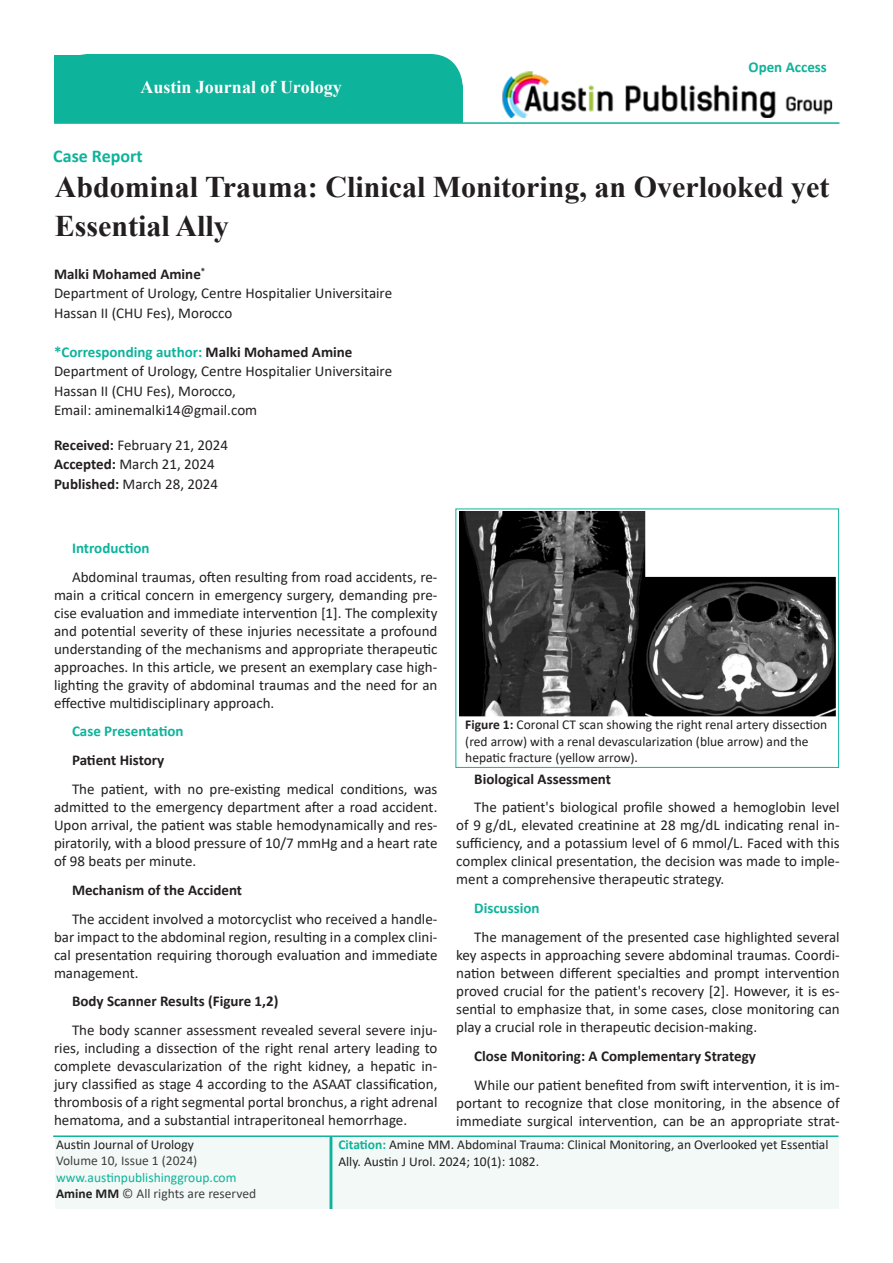
<style>
.page{position:relative;width:893px;height:1263px;background:#fff}
.page>*{position:absolute;margin:0;border:0;box-sizing:border-box;transform-origin:0 0}
.t1{font:700 30px/39px "Times New Roman";color:#231f20}
.t2{font:700 18px "Times New Roman";color:#fff}
.t3{font:700 18px "Calibri";color:#0eb39b}
.t4{font:15px/18px "Calibri";color:#231f20;text-align:justify}
.t5{font:700 15px "Calibri";color:#231f20}
.t6{font:700 15px "Calibri";color:#0eb39b}
.t7{font:13.5px/16.5px "Calibri";color:#231f20}
.t8{font:13.5px/16.5px "Calibri";color:#414042}
.s1{color:#231f20}
.s2{font-weight:700}
.s3{color:#0eb39b}
.s4{font-weight:700;color:#231f20}
.s5{font-weight:700;color:#0eb29a}
</style>
<div class="page">
<div style="left:55px;top:54px;width:408px;height:69px;background:#0eb39b;border-radius:33px"></div>
<img style="left:502px;top:71px;width:331px;height:46px">
<div style="left:55px;top:1138px;width:783px;height:71px;background:#f2f9f6"></div>
<div style="left:335px;top:86px;width:128px;height:37px;background:#0eb39b"></div>
<div style="left:330px;top:1136px;width:2px;height:73px;border:2px solid #0eb39b"></div>
<hr style="left:54px;top:122px;width:785px;height:2px;background:#0eb39b">
<hr style="left:53px;top:1135px;width:785px;height:2px;background:#0eb39b">
<div style="left:455px;top:508px;width:384px;height:260px;border:1px solid #0eb39b"></div>
<img style="left:459px;top:512px;width:377px;height:204px">
<p class="t2" style="left:140px;top:74px;width:203px">Austin Journal of Urology</p>
<p class="t6" style="left:748px;top:57px;width:80px">Open Access</p>
<p class="t3" style="left:53px;top:144px;width:91px">Case Report</p>
<p class="t1" style="left:55px;top:166px;width:776px">Abdominal Trauma: Clinical Monitoring, an Overlooked yet<br>Essential Ally</p>
<p class="t5" style="left:54px;top:263px;width:153px">Malki Mohamed Amine<sup>*</sup></p>
<p class="t4" style="left:54px;top:283px;width:340px;line-height:19.5px">Department of Urology, Centre Hospitalier Universitaire<br>Hassan II (CHU Fes), Morocco</p>
<p class="t6" style="left:54px;top:341px;width:300px">*Corresponding author: <span class="s1">Malki Mohamed Amine</span></p>
<p class="t4" style="left:54px;top:361px;width:340px;line-height:19.5px">Department of Urology, Centre Hospitalier Universitaire<br>Hassan II (CHU Fes), Morocco,</p>
<p class="t4" style="left:54px;top:401px;width:205px">Email: aminemalki14@gmail.com</p>
<p class="t4" style="left:54px;top:435px;width:175px"><span class="s2">Received:</span> February 21, 2024</p>
<p class="t4" style="left:54px;top:455px;width:162px"><span class="s2">Accepted:</span> March 21, 2024</p>
<p class="t4" style="left:54px;top:474px;width:166px"><span class="s2">Published:</span> March 28, 2024</p>
<p class="t6" style="left:72px;top:537px;width:79px">Introduction</p>
<p class="t4" style="left:54px;top:567px;width:385px;text-indent:18px">Abdominal traumas, often resulting from road accidents, re&shy;main a critical concern in emergency surgery, demanding pre&shy;cise evaluation and immediate intervention [1]. The complexity and potential severity of these injuries necessitate a profound understanding of the mechanisms and appropriate therapeutic approaches. In this article, we present an exemplary case high&shy;lighting the gravity of abdominal traumas and the need for an effective multidisciplinary approach.</p>
<p class="t6" style="left:72px;top:721px;width:113px">Case Presentation</p>
<p class="t5" style="left:72px;top:750px;width:94px">Patient History</p>
<p class="t4" style="left:54px;top:780px;width:385px;text-indent:18px">The patient, with no pre-existing medical conditions, was admitted to the emergency department after a road accident.<br>Upon arrival, the patient was stable hemodynamically and res&shy;piratorily, with a blood pressure of 10/7 mmHg and a heart rate of 98 beats per minute.</p>
<p class="t5" style="left:72px;top:879px;width:172px">Mechanism of the Accident</p>
<p class="t4" style="left:54px;top:909px;width:385px;text-indent:18px">The accident involved a motorcyclist who received a handle&shy;bar impact to the abdominal region, resulting in a complex clini&shy;cal presentation requiring thorough evaluation and immediate management.</p>
<p class="t5" style="left:72px;top:991px;width:208px">Body Scanner Results (Figure 1,2)</p>
<p class="t4" style="left:54px;top:1021px;width:385px;text-indent:18px">The body scanner assessment revealed several severe inju&shy;ries, including a dissection of the right renal artery leading to complete devascularization of the right kidney, a hepatic in&shy;jury classified as stage 4 according to the ASAAT classification, thrombosis of a right segmental portal bronchus, a right adrenal hematoma, and a substantial intraperitoneal hemorrhage.</p>
<p class="t7" style="left:465px;top:716px;width:364px"><span class="s2">Figure 1:</span> Coronal CT scan showing the right renal artery dissection (red arrow) with a renal devascularization (blue arrow) and the hepatic fracture (yellow arrow).</p>
<p class="t5" style="left:474px;top:768px;width:138px">Biological Assessment</p>
<p class="t4" style="left:456px;top:798px;width:385px;text-indent:18px">The patient's biological profile showed a hemoglobin level of 9 g/dL, elevated creatinine at 28 mg/dL indicating renal in&shy;sufficiency, and a potassium level of 6 mmol/L. Faced with this complex clinical presentation, the decision was made to imple&shy;ment a comprehensive therapeutic strategy.</p>
<p class="t6" style="left:474px;top:897px;width:67px">Discussion</p>
<p class="t4" style="left:456px;top:927px;width:385px;text-indent:18px">The management of the presented case highlighted several key aspects in approaching severe abdominal traumas. Coordi&shy;nation between different specialties and prompt intervention proved crucial for the patient's recovery [2]. However, it is es&shy;sential to emphasize that, in some cases, close monitoring can play a crucial role in therapeutic decision-making.</p>
<p class="t5" style="left:474px;top:1045px;width:283px">Close Monitoring: A Complementary Strategy</p>
<p class="t4" style="left:456px;top:1075px;width:385px;text-indent:18px">While our patient benefited from swift intervention, it is im&shy;portant to recognize that close monitoring, in the absence of immediate surgical intervention, can be an appropriate strat-</p>
<p class="t7" style="left:56px;top:1136px;width:139px">Austin Journal of Urology</p>
<p class="t8" style="left:56px;top:1152px;width:202px">Volume 10, Issue 1 (2024) <span class="s3">www.austinpublishinggroup.com<br></span><span class="s4">Amine MM</span> © All rights are reserved</p>
<p class="t7" style="left:338px;top:1136px;width:492px"><span class="s5">Citation:</span> Amine MM. Abdominal Trauma: Clinical Monitoring, an Overlooked yet Essential<br>Ally. Austin J Urol. 2024; 10(1): 1082.</p>
</div>
